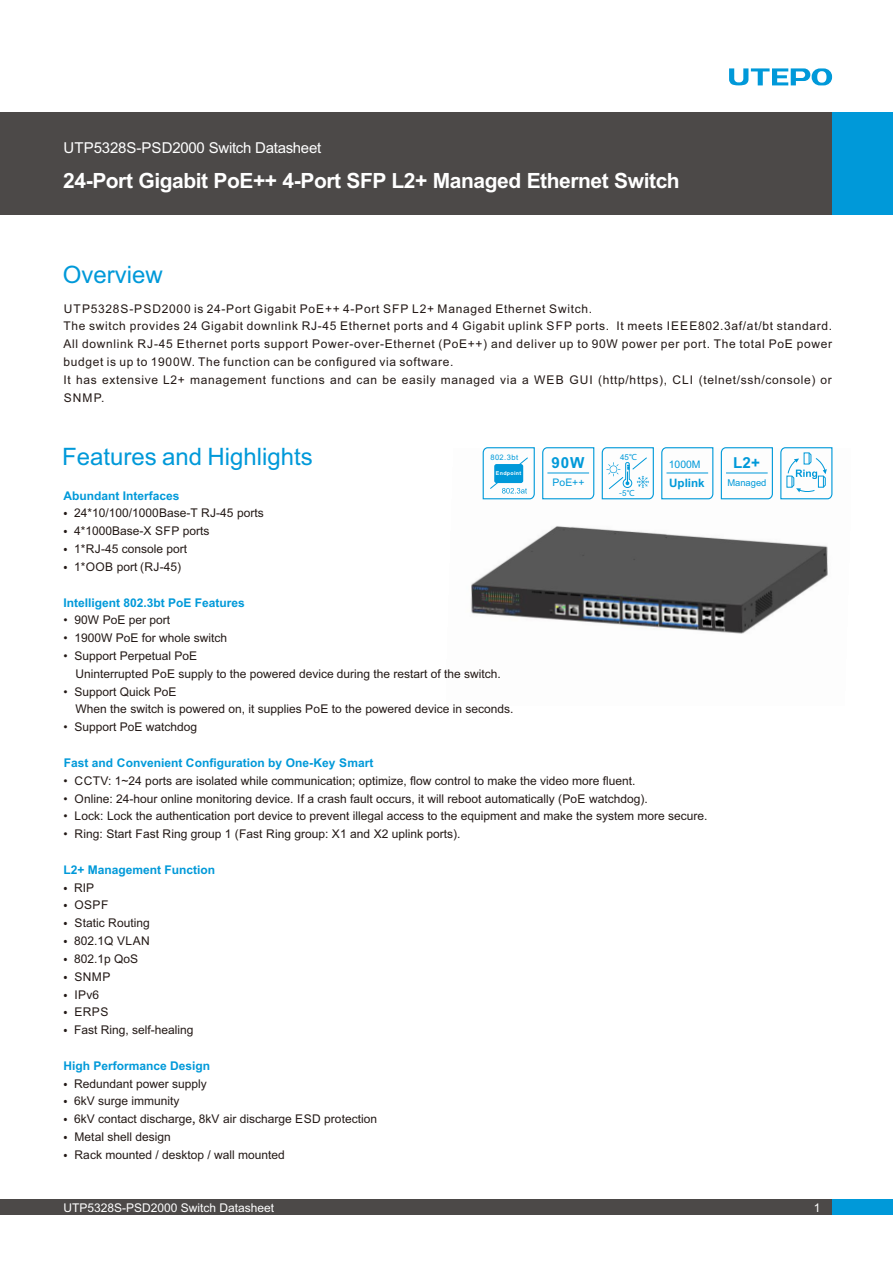
<style>
.page{position:relative;width:893px;height:1263px;background:#fff}
.page>*{position:absolute;margin:0;border:0;box-sizing:border-box;transform-origin:0 0}
.t1{font:24px "Arial";color:#0099d9}
.t2{font:700 21px "Arial";letter-spacing:-.02em;color:#fff}
.t3{font:700 15.15px "Arial";color:#0099d9}
.t4{font:15px "Arial";letter-spacing:-.02em;color:#fff}
.t5{font:12px/17.9px "Arial";color:#231916}
.t6{font:12px/18px "Arial";letter-spacing:.055em;color:#231916}
.t7{font:700 12px "Arial";color:#0099d9}
.t8{font:12px "Arial";color:#fff}
.t9{font:12px "Arial";letter-spacing:.02em;color:#231916}
.t10{font:700 11.55px "Arial";color:#0099d9}
.t11{font:10.35px "Arial";color:#0099d9}
.t12{font:9.45px "Arial";color:#0099d9}
.t13{font:7.95px "Arial";color:#0099d9}
.t14{font:7.95px "Microsoft Ya Hei";color:#0099d9}
.t15{font:7.65px "Arial";letter-spacing:.055em;color:#0099d9}
.t16{font:700 5.4px "Arial";letter-spacing:.055em;color:#fff}
.s1{font-family:"Microsoft Ya Hei"}
.s2{font-family:"Arial"}
.s3{font-family:"Source Han Sans SC"}
</style>
<div class="page">
<img style="left:471px;top:526px;width:357px;height:108px">
<svg style="left:542px;top:447px;width:53px;height:53px"></svg>
<hr style="left:547px;top:473px;width:42px;height:1px;background:#0099d9">
<svg style="left:661px;top:447px;width:53px;height:53px"></svg>
<hr style="left:666px;top:473px;width:42px;height:1px;background:#0099d9">
<svg style="left:720px;top:447px;width:53px;height:53px"></svg>
<svg style="left:780px;top:447px;width:53px;height:53px"></svg>
<svg style="left:601px;top:447px;width:53px;height:53px"></svg>
<svg style="left:482px;top:447px;width:53px;height:53px"></svg>
<div style="left:494px;top:464px;width:29px;height:19px;background:#0099d9;border-radius:2px"></div>
<div style="left:0;top:113px;width:893px;height:102px;background:#4c4948"></div>
<div style="left:832px;top:113px;width:61px;height:102px;background:#0099d9"></div>
<div style="left:0;top:1199px;width:893px;height:16px;background:#4c4948"></div>
<div style="left:832px;top:1199px;width:61px;height:16px;background:#0099d9"></div>
<svg style="left:729px;top:68px;width:103px;height:17px"></svg>
<p class="t4" style="left:64px;top:142px;width:259px">UTP5328S-PSD2000 Switch Datasheet</p>
<h2 class="t2" style="left:63px;top:173px;width:618px">24-Port Gigabit PoE++ 4-Port SFP L2+ Managed Ethernet Switch</h2>
<h1 class="t1" style="left:63px;top:266px;width:102px">Overview</h1>
<p class="t6" style="left:64px;top:300px;width:770px">UTP5328S-PSD2000 is 24-Port Gigabit PoE++ 4-Port SFP L2+ Managed Ethernet Switch.<br>The switch provides 24 Gigabit downlink RJ-45 Ethernet ports and 4 Gigabit uplink SFP ports. It meets IEEE802.3af/at/bt standard.<br>All downlink RJ-45 Ethernet ports support Power-over-Ethernet (PoE++) and deliver up to 90W power per port. The total PoE power budget is up to 1900W. The function can be configured via software.<br>It has extensive L2+ management functions and can be easily managed via a WEB GUI (http/https), CLI (telnet/ssh/console) or SNMP.</p>
<h1 class="t1" style="left:62px;top:447px;width:252px">Features and Highlights</h1>
<p class="t13" style="left:620px;top:454px;width:18px">45<span class="s1">℃</span></p>
<p class="t14" style="left:619px;top:489px;width:17px">-<span class="s2">5</span>℃</p>
<p class="t15" style="left:490px;top:454px;width:29px">802.3bt</p>
<p class="t3" style="left:552px;top:457px;width:34px">90W</p>
<p class="t11" style="left:553px;top:478px;width:33px">PoE++</p>
<p class="t3" style="left:733px;top:457px;width:28px">L2+</p>
<p class="t11" style="left:669px;top:460px;width:33px">1000M</p>
<p class="t10" style="left:669px;top:479px;width:37px">Uplink</p>
<p class="t12" style="left:727px;top:479px;width:41px">Managed</p>
<p class="t16" style="left:496px;top:471px;width:27px">Endpoint</p>
<p class="t7" style="left:64px;top:491px;width:118px">Abundant Interfaces</p>
<p class="t5" style="left:64px;top:505px;width:202px"><span class="s3">•</span> 24*10/100/1000Base-T RJ-45 ports</p>
<p class="t5" style="left:64px;top:523px;width:147px"><span class="s3">•</span> 4*1000Base-X SFP ports</p>
<p class="t5" style="left:64px;top:541px;width:125px"><span class="s3">•</span> 1*RJ-45 console port</p>
<p class="t5" style="left:64px;top:559px;width:119px"><span class="s3">•</span> 1*OOB port (RJ-45)</p>
<p class="t7" style="left:64px;top:598px;width:183px">Intelligent 802.3bt PoE Features</p>
<p class="t5" style="left:64px;top:612px;width:108px">• 90W PoE per port</p>
<p class="t5" style="left:64px;top:630px;width:165px">• 1900W PoE for whole switch</p>
<p class="t5" style="left:75px;top:648px;width:427px;text-indent:-12px">• Support Perpetual PoE<br>Uninterrupted PoE supply to the powered device during the restart of the switch.</p>
<p class="t5" style="left:75px;top:683px;width:439px;text-indent:-12px">• Support Quick PoE<br>When the switch is powered on, it supplies PoE to the powered device in seconds.</p>
<p class="t5" style="left:64px;top:719px;width:135px">• Support PoE watchdog</p>
<p class="t7" style="left:64px;top:758px;width:311px">Fast and Convenient Configuration by One-Key Smart</p>
<p class="t5" style="left:64px;top:773px;width:573px">• CCTV: 1~24 ports are isolated while communication; optimize, flow control to make the video more fluent.</p>
<p class="t5" style="left:64px;top:790px;width:586px">• Online: 24-hour online monitoring device. If a crash fault occurs, it will reboot automatically (PoE watchdog).</p>
<p class="t5" style="left:64px;top:808px;width:646px">• Lock: Lock the authentication port device to prevent illegal access to the equipment and make the system more secure.</p>
<p class="t5" style="left:64px;top:826px;width:399px">• Ring: Start Fast Ring group 1 (Fast Ring group: X1 and X2 uplink ports).</p>
<p class="t7" style="left:64px;top:865px;width:153px">L2+ Management Function</p>
<p class="t5" style="left:64px;top:879px;width:32px"><span class="s3">•</span> RIP</p>
<p class="t5" style="left:64px;top:897px;width:46px"><span class="s3">•</span> OSPF</p>
<p class="t5" style="left:63px;top:915px;width:88px"><span class="s3">•</span> Static Routing</p>
<p class="t9" style="left:63px;top:936px;width:88px"><span class="s3">•</span> 802.1Q VLAN</p>
<p class="t5" style="left:63px;top:951px;width:76px"><span class="s3">•</span> 802.1p QoS</p>
<p class="t5" style="left:63px;top:969px;width:48px"><span class="s3">•</span> SNMP</p>
<p class="t5" style="left:63px;top:986px;width:37px"><span class="s3">•</span> IPv6</p>
<p class="t5" style="left:63px;top:1004px;width:46px"><span class="s3">•</span> ERPS</p>
<p class="t5" style="left:63px;top:1022px;width:132px"><span class="s3">•</span> Fast Ring, self-healing</p>
<p class="t7" style="left:63px;top:1061px;width:148px">High Performance Design</p>
<p class="t5" style="left:63px;top:1075px;width:145px"><span class="s3">•</span> Redundant power supply</p>
<p class="t5" style="left:63px;top:1093px;width:118px"><span class="s3">•</span> 6kV surge immunity</p>
<p class="t5" style="left:63px;top:1111px;width:315px"><span class="s3">•</span> 6kV contact discharge<span class="s3">,</span> 8kV air discharge ESD protection</p>
<p class="t5" style="left:63px;top:1129px;width:109px"><span class="s3">•</span> Metal shell design</p>
<p class="t5" style="left:63px;top:1147px;width:223px"><span class="s3">•</span> Rack mounted / desktop / wall mounted</p>
<p class="t8" style="left:63px;top:1203px;width:212px">UTP5328S-PSD2000 Switch Datasheet</p>
<p class="t8" style="left:814px;top:1203px;width:8px">1</p>
</div>
